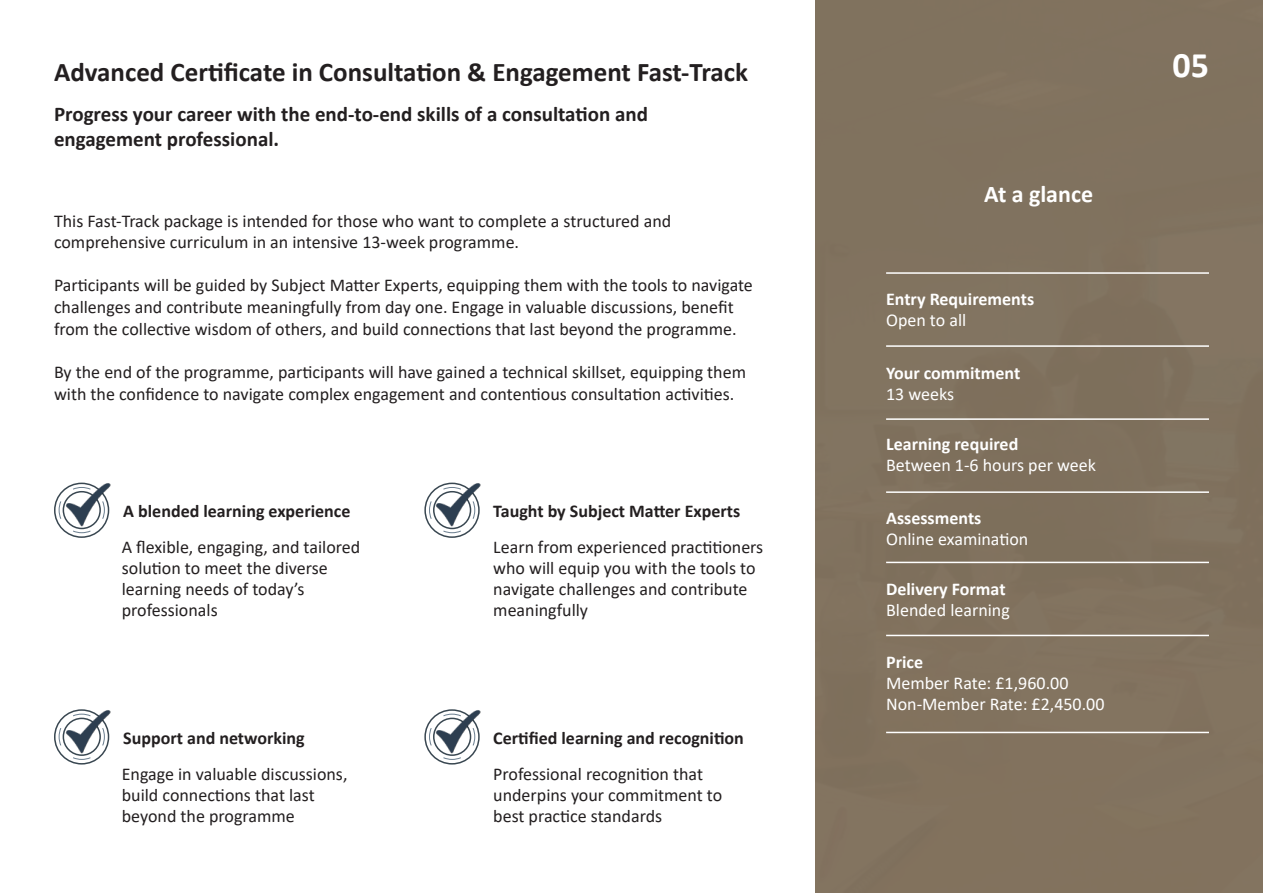
<style>
.page{position:relative;width:1263px;height:893px;background:#fff}
.page>*{position:absolute;margin:0;border:0;box-sizing:border-box;transform-origin:0 0}
.t1{font:700 36px "Calibri";color:#fff}
.t2{font:700 27px "Calibri";color:#231f20}
.t3{font:700 24px "Calibri";color:#fff}
.t4{font:700 21px/25.2px "Calibri";color:#231f20}
.t5{font:18px/21px "Calibri";color:#231f20}
.t6{font:18px/21px "Calibri";color:#fff}
.t7{font:700 18px "Calibri";color:#231f20}
.t8{font:700 18px "Calibri";color:#fff}
</style>
<div class="page">
<div style="left:815px;top:1px;width:448px;height:892px;background:#81725e"></div>
<div style="left:54px;top:483px;width:55px;height:55px;border:2px solid #394751;border-radius:50%"></div>
<svg style="left:58px;top:488px;width:45px;height:45px"></svg>
<div style="left:63px;top:491px;width:38px;height:38px;border:2px solid #394751;border-radius:50%"></div>
<div style="left:54px;top:709px;width:55px;height:56px;border:2px solid #394751;border-radius:50%"></div>
<svg style="left:58px;top:715px;width:45px;height:45px"></svg>
<div style="left:63px;top:718px;width:38px;height:38px;border:2px solid #394751;border-radius:50%"></div>
<div style="left:424px;top:483px;width:56px;height:55px;border:2px solid #394751;border-radius:50%"></div>
<svg style="left:429px;top:488px;width:44px;height:45px"></svg>
<div style="left:433px;top:491px;width:38px;height:38px;border:2px solid #394751;border-radius:50%"></div>
<div style="left:424px;top:709px;width:56px;height:56px;border:2px solid #394751;border-radius:50%"></div>
<svg style="left:429px;top:715px;width:44px;height:45px"></svg>
<div style="left:433px;top:718px;width:38px;height:38px;border:2px solid #394751;border-radius:50%"></div>
<hr style="left:886px;top:272px;width:323px;height:2px;background:#fff">
<hr style="left:886px;top:562px;width:323px;height:1px;background:#fff">
<hr style="left:886px;top:418px;width:323px;height:2px;background:#fff">
<hr style="left:886px;top:732px;width:323px;height:1px;background:#fff">
<hr style="left:886px;top:345px;width:323px;height:2px;background:#fff">
<hr style="left:886px;top:635px;width:323px;height:1px;background:#fff">
<hr style="left:886px;top:491px;width:323px;height:2px;background:#fff">
<img style="left:65px;top:482px;width:46px;height:46px">
<img style="left:65px;top:709px;width:46px;height:46px">
<img style="left:435px;top:482px;width:46px;height:46px">
<img style="left:435px;top:709px;width:46px;height:46px">
<h2 class="t2" style="left:54px;top:53px;width:696px">Advanced Certificate in Consultation &amp; Engagement Fast-Track</h2>
<p class="t4" style="left:54px;top:101px;width:595px">Progress your career with the end-to-end skills of a consultation and engagement professional.</p>
<p class="t5" style="left:54px;top:209px;width:619px;line-height:21.6px">This Fast-Track package is intended for those who want to complete a structured and comprehensive curriculum in an intensive 13-week programme.</p>
<p class="t5" style="left:54px;top:274px;width:700px;line-height:21.6px">Participants will be guided by Subject Matter Experts, equipping them with the tools to navigate challenges and contribute meaningfully from day one. Engage in valuable discussions, benefit from the collective wisdom of others, and build connections that last beyond the programme.</p>
<p class="t5" style="left:54px;top:361px;width:693px;line-height:21.6px">By the end of the programme, participants will have gained a technical skillset, equipping them with the confidence to navigate complex engagement and contentious consultation activities.</p>
<p class="t7" style="left:123px;top:498px;width:229px">A blended learning experience</p>
<p class="t7" style="left:493px;top:498px;width:249px">Taught by Subject Matter Experts</p>
<p class="t5" style="left:122px;top:536px;width:240px">A flexible, engaging, and tailored solution to meet the diverse learning needs of today’s professionals</p>
<p class="t5" style="left:493px;top:536px;width:271px">Learn from experienced practitioners who will equip you with the tools to navigate challenges and contribute meaningfully</p>
<p class="t7" style="left:123px;top:725px;width:183px">Support and networking</p>
<p class="t7" style="left:493px;top:725px;width:252px">Certified learning and recognition</p>
<p class="t5" style="left:122px;top:763px;width:227px">Engage in valuable discussions, build connections that last beyond the programme</p>
<p class="t5" style="left:493px;top:763px;width:230px">Professional recognition that underpins your commitment to best practice standards</p>
<h3 class="t3" style="left:984px;top:177px;width:110px">At a glance</h3>
<p class="t8" style="left:886px;top:286px;width:150px">Entry Requirements</p>
<p class="t6" style="left:886px;top:309px;width:82px">Open to all</p>
<p class="t8" style="left:886px;top:360px;width:136px">Your commitment</p>
<p class="t6" style="left:886px;top:383px;width:69px">13 weeks</p>
<p class="t8" style="left:886px;top:431px;width:134px">Learning required</p>
<p class="t6" style="left:886px;top:454px;width:211px">Between 1-6 hours per week</p>
<p class="t8" style="left:886px;top:505px;width:97px">Assessments</p>
<p class="t6" style="left:886px;top:528px;width:144px">Online examination</p>
<p class="t8" style="left:886px;top:576px;width:121px">Delivery Format</p>
<p class="t6" style="left:886px;top:599px;width:125px">Blended learning</p>
<p class="t8" style="left:886px;top:649px;width:38px">Price</p>
<p class="t6" style="left:886px;top:672px;width:220px">Member Rate: £1,960.00<br>Non-Member Rate: £2,450.00</p>
<h1 class="t1" style="left:1172px;top:43px;width:38px">05</h1>
</div>
